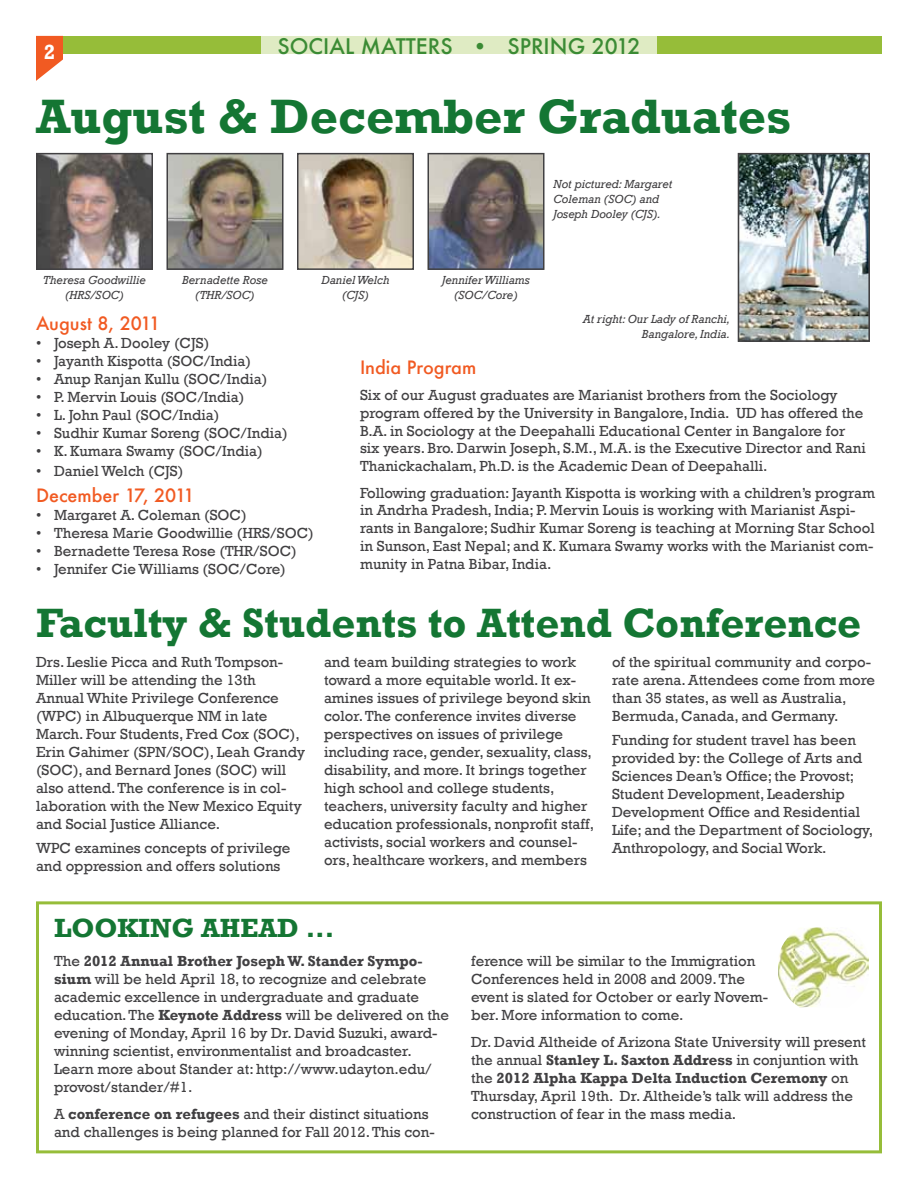
<style>
.page{position:relative;width:918px;height:1188px;background:#fff}
.page>*{position:absolute;margin:0;border:0;box-sizing:border-box;transform-origin:0 0}
.t1{font:700 49.5px "Rockwell";color:#147633}
.t2{font:700 42px "Rockwell";color:#147633}
.t3{font:700 27px "Rockwell";color:#147633}
.t4{font:500 21px "Futura";color:#147633}
.t5{font:700 21px "Rockwell";color:#fff}
.t6{font:500 18px "Futura";color:#f15a22}
.t7{font:15px/18px "Rockwell";color:#414042}
.t8{font:italic 12px/15px "Rockwell";color:#414042;text-align:center}
.s1{font-weight:700}
</style>
<div class="page">
<div style="left:36px;top:36px;width:846px;height:18px;background:#96bd39"></div>
<div style="left:261px;top:36px;width:396px;height:18px;background:#dfebc3"></div>
<svg style="left:36px;top:36px;width:27px;height:45px"></svg>
<img style="left:741px;top:156px;width:126px;height:183px">
<div style="left:738px;top:153px;width:132px;height:189px;border:2px solid #414042"></div>
<img style="left:300px;top:156px;width:111px;height:111px">
<div style="left:297px;top:153px;width:117px;height:117px;border:2px solid #414042"></div>
<img style="left:169px;top:156px;width:112px;height:111px">
<div style="left:166px;top:153px;width:118px;height:117px;border:2px solid #414042"></div>
<img style="left:431px;top:156px;width:110px;height:111px">
<div style="left:428px;top:153px;width:116px;height:117px;border:2px solid #414042"></div>
<img style="left:39px;top:156px;width:111px;height:111px">
<div style="left:36px;top:153px;width:117px;height:117px;border:2px solid #414042"></div>
<div style="left:36px;top:901px;width:846px;height:252px;border:3px solid #96bd39"></div>
<img style="left:778px;top:928px;width:91px;height:79px">
<h3 class="t5" style="left:44px;top:39px;width:13px">2</h3>
<h3 class="t4" style="left:278px;top:32px;width:364px">SOCIAL MATTERS • SPRING 2012</h3>
<h1 class="t1" style="left:36px;top:86px;width:757px">August &amp; December Graduates</h1>
<p class="t8" style="left:43px;top:273px;width:104px">Theresa Goodwillie (HRS/SOC)</p>
<p class="t8" style="left:554px;top:177px;width:120px;text-align:left">Not pictured: Margaret<br>Coleman (SOC) and<br>Joseph Dooley (CJS).</p>
<p class="t8" style="left:182px;top:273px;width:87px">Bernadette Rose (THR/SOC)</p>
<p class="t8" style="left:442px;top:273px;width:89px">Jennifer Williams (SOC/Core)</p>
<p class="t8" style="left:321px;top:273px;width:70px">Daniel Welch (CJS)</p>
<p class="t8" style="left:583px;top:312px;width:149px;text-align:right">At right: Our Lady of Ranchi,<br>Bangalore, India.</p>
<p class="t6" style="left:36px;top:311px;width:126px">August 8, 2011</p>
<p class="t7" style="left:36px;top:334px;width:175px">• Joseph A. Dooley (CJS)</p>
<p class="t7" style="left:36px;top:352px;width:217px">• Jayanth Kispotta (SOC/India)</p>
<p class="t7" style="left:36px;top:370px;width:233px">• Anup Ranjan Kullu (SOC/India)</p>
<p class="t7" style="left:36px;top:388px;width:210px">• P. Mervin Louis (SOC/India)</p>
<p class="t7" style="left:36px;top:406px;width:185px">• L. John Paul (SOC/India)</p>
<p class="t7" style="left:36px;top:424px;width:253px">• Sudhir Kumar Soreng (SOC/India)</p>
<p class="t7" style="left:36px;top:442px;width:228px">• K. Kumara Swamy (SOC/India)</p>
<p class="t7" style="left:36px;top:462px;width:149px">• Daniel Welch (CJS)</p>
<p class="t6" style="left:36px;top:483px;width:160px">December 17, 2011</p>
<p class="t7" style="left:36px;top:506px;width:212px">• Margaret A. Coleman (SOC)</p>
<p class="t7" style="left:36px;top:524px;width:279px">• Theresa Marie Goodwillie (HRS/SOC)</p>
<p class="t7" style="left:36px;top:542px;width:262px">• Bernadette Teresa Rose (THR/SOC)</p>
<p class="t7" style="left:36px;top:560px;width:251px">• Jennifer Cie Williams (SOC/Core)</p>
<p class="t6" style="left:360px;top:355px;width:118px">India Program</p>
<p class="t7" style="left:360px;top:386px;width:507px">Six of our August graduates are Marianist brothers from the Sociology program offered by the University in Bangalore, India. UD has offered the B.A. in Sociology at the Deepahalli Educational Center in Bangalore for six years. Bro. Darwin Joseph, S.M., M.A. is the Executive Director and Rani Thanickachalam, Ph.D. is the Academic Dean of Deepahalli.</p>
<p class="t7" style="left:360px;top:484px;width:517px">Following graduation: Jayanth Kispotta is working with a children’s program in Andrha Pradesh, India; P. Mervin Louis is working with Marianist Aspi&shy;rants in Bangalore; Sudhir Kumar Soreng is teaching at Morning Star School in Sunson, East Nepal; and K. Kumara Swamy works with the Marianist com&shy;munity in Patna Bibar, India.</p>
<h2 class="t2" style="left:36px;top:597px;width:827px">Faculty &amp; Students to Attend Conference</h2>
<p class="t7" style="left:36px;top:654px;width:271px">Drs. Leslie Picca and Ruth Tompson-Miller will be attending the 13th Annual White Privilege Conference (WPC) in Albuquerque NM in late March. Four Students, Fred Cox (SOC), Erin Gahimer (SPN/SOC), Leah Grandy (SOC), and Bernard Jones (SOC) will also attend.The conference is in col&shy;laboration with the New Mexico Equity and Social Justice Alliance.</p>
<p class="t7" style="left:36px;top:840px;width:256px">WPC examines concepts of privilege and oppression and offers solutions</p>
<p class="t7" style="left:324px;top:654px;width:272px">and team building strategies to work toward a more equitable world. It ex&shy;amines issues of privilege beyond skin color.The conference invites diverse perspectives on issues of privilege including race, gender, sexuality, class, disability, and more. It brings together high school and college students, teachers, university faculty and higher education professionals, nonprofit staff, activists, social workers and counsel&shy;ors, healthcare workers, and members</p>
<p class="t7" style="left:612px;top:654px;width:264px">of the spiritual community and corpo&shy;rate arena. Attendees come from more than 35 states, as well as Australia, Bermuda, Canada, and Germany.</p>
<p class="t7" style="left:612px;top:732px;width:263px">Funding for student travel has been provided by: the College of Arts and Sciences Dean’s Office; the Provost; Student Development, Leadership Development Office and Residential Life; and the Department of Sociology, Anthropology, and Social Work.</p>
<h3 class="t3" style="left:54px;top:911px;width:282px">LOOKING AHEAD ...</h3>
<p class="t7" style="left:54px;top:952px;width:397px">The <span class="s1">2012 Annual Brother Joseph W. Stander Sympo&shy;sium</span> will be held April 18, to recognize and celebrate academic excellence in undergraduate and graduate education.The <span class="s1">Keynote Address</span> will be delivered on the evening of Monday, April 16 by Dr. David Suzuki, award&shy;winning scientist, environmentalist and broadcaster.<br>Learn more about Stander at: http://www.udayton.edu/ provost/stander/#1.</p>
<p class="t7" style="left:54px;top:1105px;width:382px">A <span class="s1">conference on refugees</span> and their distinct situations and challenges is being planned for Fall 2012.This con-</p>
<p class="t7" style="left:471px;top:952px;width:298px">ference will be similar to the Immigration Conferences held in 2008 and 2009.The event is slated for October or early Novem&shy;ber. More information to come.</p>
<p class="t7" style="left:471px;top:1033px;width:396px">Dr. David Altheide of Arizona State University will present the annual <span class="s1">Stanley L. Saxton Address</span> in conjuntion with the <span class="s1">2012 Alpha Kappa Delta Induction Ceremony</span> on Thursday, April 19th. Dr. Altheide’s talk will address the construction of fear in the mass media.</p>
</div>
